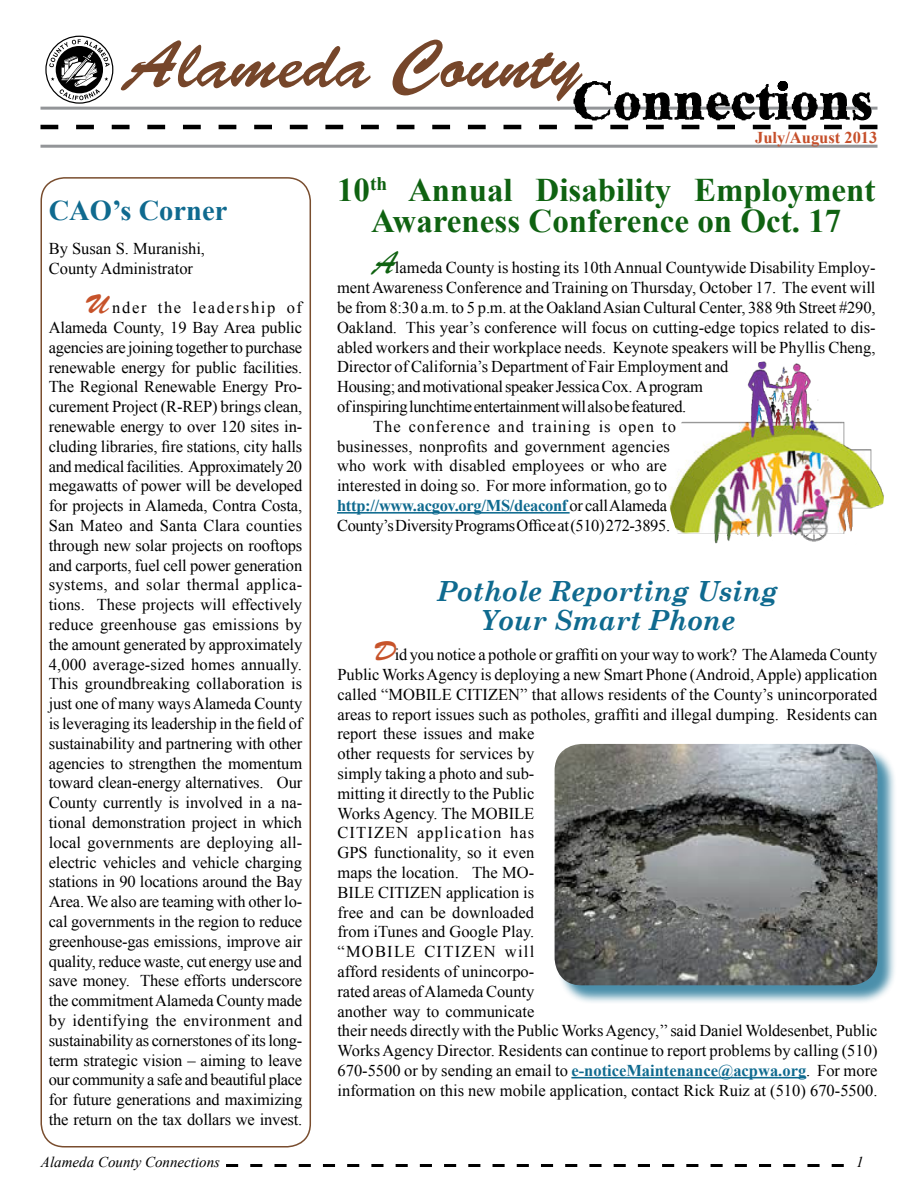
<style>
.page{position:relative;width:918px;height:1188px;background:#fff}
.page>*{position:absolute;margin:0;border:0;box-sizing:border-box;transform-origin:0 0}
.t1{font:67.5px "Brush Script Std";color:#76462a}
.t2{font:700 33px/31.5px "Times New Roman";color:#0f6211;text-align:center}
.t3{font:700 28.5px "Times New Roman";color:#0f6a8f}
.t4{font:italic 700 27.75px/28.5px "Century Schoolbook";color:#0f6a8f;text-align:center}
.t5{font:16.5px/19.8px "Times New Roman";color:#000}
.t6{font:16.5px "Times New Roman";letter-spacing:-.025em;color:#000}
.t7{font:16.5px "Times New Roman";letter-spacing:-.02em;color:#000}
.t8{font:700 16.5px "Times New Roman";letter-spacing:-.02em;color:#0f6a8f}
.t9{font:16.5px "Times New Roman";letter-spacing:.06em;color:#000}
.t10{font:700 16.5px "Times New Roman";color:#c64f2a}
.t11{font:italic 15px "Times New Roman";color:#000}
.s1{font-family:"Brush Script Std";font-size:27px;color:#c7532a}
.s2{font-family:"Brush Script";font-size:34.5px;color:#0f6211}
.s3{font-weight:400;color:#000}
.s4{font-weight:700;color:#0f6a8f}
</style>
<div class="page">
<svg style="left:226px;top:1164px;width:618px;height:3px"></svg>
<hr style="left:40px;top:145px;width:838px;height:3px;background:#939598">
<svg style="left:40px;top:39px;width:838px;height:90px"></svg>
<hr style="left:571px;top:1077px;width:235px;height:1px;background:#0f6a8f">
<div style="left:557px;top:746px;width:339px;height:258px;background:#0f6a8f;opacity:.75"></div>
<img style="left:555px;top:744px;width:323px;height:241px">
<div style="left:40px;top:177px;width:271px;height:971px;border:2px solid #794d2e;border-radius:23px"></div>
<hr style="left:337px;top:512px;width:233px;height:2px;background:#0f6a8f">
<img style="left:669px;top:361px;width:215px;height:183px">
<h1 class="t1" style="left:126px;top:27px;width:457px">Alameda County</h1>
<p class="t10" style="left:755px;top:126px;width:124px">July/August 2013</p>
<h3 class="t3" style="left:49px;top:191px;width:180px">CAO’s Corner</h3>
<p class="t5" style="left:49px;top:238px;width:158px">By Susan S. Muranishi,<br>County Administrator</p>
<p class="t5" style="left:49px;top:298px;width:255px;text-align:justify;text-indent:36px"><span class="s1">U</span>nder the leadership of Alameda County, 19 Bay Area public agencies are joining together to purchase renewable energy for public facilities.<br>The Regional Renewable Energy Pro&shy;curement Project (R-REP) brings clean, renewable energy to over 120 sites in&shy;cluding libraries, fire stations, city halls and medical facilities. Approximately 20 megawatts of power will be developed for projects in Alameda, Contra Costa, San Mateo and Santa Clara counties through new solar projects on rooftops and carports, fuel cell power generation systems, and solar thermal applica&shy;tions. These projects will effectively reduce greenhouse gas emissions by the amount generated by approximately 4,000 average-sized homes annually.<br>This groundbreaking collaboration is just one of many ways Alameda County is leveraging its leadership in the field of sustainability and partnering with other agencies to strengthen the momentum toward clean-energy alternatives. Our County currently is involved in a na&shy;tional demonstration project in which local governments are deploying all&shy;electric vehicles and vehicle charging stations in 90 locations around the Bay Area. We also are teaming with other lo&shy;cal governments in the region to reduce greenhouse-gas emissions, improve air quality, reduce waste, cut energy use and save money. These efforts underscore the commitment Alameda County made by identifying the environment and sustainability as cornerstones of its long&shy;term strategic vision – aiming to leave our community a safe and beautiful place for future generations and maximizing the return on the tax dollars we invest.</p>
<h2 class="t2" style="left:337px;top:173px;width:540px">10<sup>th</sup> Annual Disability Employment<br>Awareness Conference on Oct. 17</h2>
<p class="t5" style="left:373px;top:258px;width:504px"><span class="s2">A</span>lameda County is hosting its 10th Annual Countywide Disability Employ-</p>
<p class="t5" style="left:337px;top:278px;width:540px">ment Awareness Conference and Training on Thursday, October 17. The event will</p>
<p class="t5" style="left:337px;top:297px;width:540px">be from 8:30 a.m. to 5 p.m. at the Oakland Asian Cultural Center, 388 9th Street #290,</p>
<p class="t5" style="left:337px;top:317px;width:540px">Oakland. This year’s conference will focus on cutting-edge topics related to dis-</p>
<p class="t5" style="left:337px;top:337px;width:540px">abled workers and their workplace needs. Keynote speakers will be Phyllis Cheng,</p>
<p class="t5" style="left:337px;top:357px;width:393px">Director of California’s Department of Fair Employment and</p>
<p class="t7" style="left:337px;top:376px;width:368px">Housing; and motivational speaker Jessica Cox. A program</p>
<p class="t6" style="left:337px;top:395px;width:351px">of inspiring lunchtime entertainment will also be featured.</p>
<p class="t9" style="left:373px;top:415px;width:304px">The conference and training is open to</p>
<p class="t5" style="left:337px;top:436px;width:334px">businesses, nonprofits and government agencies</p>
<p class="t5" style="left:337px;top:456px;width:331px">who work with disabled employees or who are</p>
<p class="t5" style="left:337px;top:476px;width:331px">interested in doing so. For more information, go to</p>
<p class="t8" style="left:337px;top:494px;width:331px">http://www.acgov.org/MS/deaconf <span class="s3">or call Alameda</span></p>
<p class="t6" style="left:337px;top:514px;width:335px">County’s Diversity Programs Office at (510) 272-3895.</p>
<h3 class="t4" style="left:437px;top:576px;width:342px">Pothole Reporting Using<br>Your Smart Phone</h3>
<p class="t5" style="left:338px;top:644px;width:542px;text-indent:36px"><span class="s1">D</span>id you notice a pothole or graffiti on your way to work? The Alameda County Public Works Agency is deploying a new Smart Phone (Android, Apple) application called “MOBILE CITIZEN” that allows residents of the County’s unincorporated areas to report issues such as potholes, graffiti and illegal dumping. Residents can report these issues and make<br>other requests for services by<br>simply taking a photo and sub-<br>mitting it directly to the Public<br>Works Agency. The MOBILE<br>CITIZEN application has<br>GPS functionality, so it even<br>maps the location. The MO-<br>BILE CITIZEN application is<br>free and can be downloaded<br>from iTunes and Google Play.<br>“MOBILE CITIZEN will<br>afford residents of unincorpo-<br>rated areas of Alameda County<br>another way to communicate<br>their needs directly with the Public Works Agency,’’ said Daniel Woldesenbet, Public Works Agency Director. Residents can continue to report problems by calling (510)<br>670-5500 or by sending an email to <span class="s4">e-noticeMaintenance@acpwa.org</span>. For more information on this new mobile application, contact Rick Ruiz at (510) 670-5500.</p>
<p class="t11" style="left:41px;top:1152px;width:181px">Alameda County Connections</p>
<p class="t11" style="left:856px;top:1152px;width:9px">1</p>
</div>
